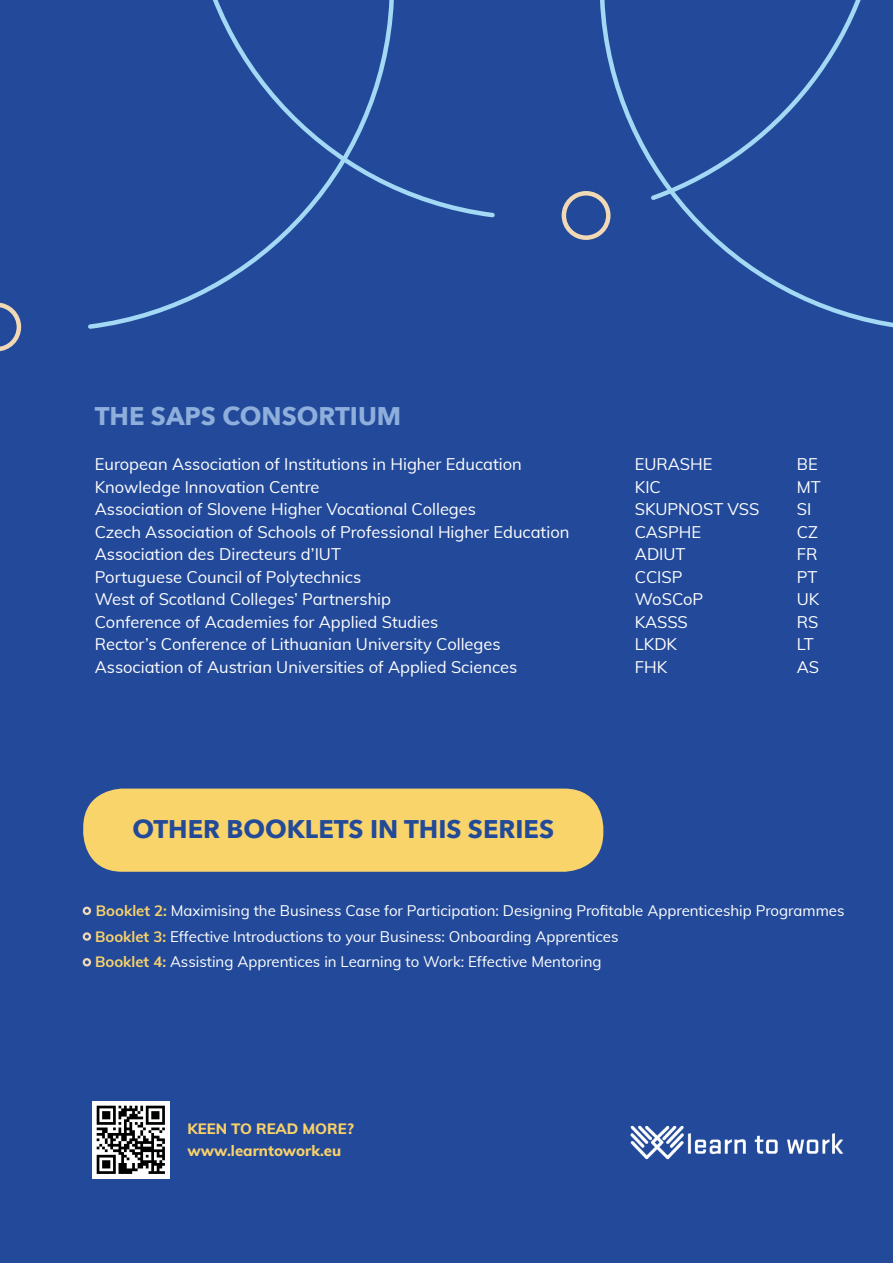
<style>
.page{position:relative;width:893px;height:1263px;background:#234a9a}
.page>*{position:absolute;margin:0;border:0;box-sizing:border-box;transform-origin:0 0}
.t1{font:700 25.5px "Avenir Next";color:#234a99}
.t2{font:700 25.5px "Avenir Next";color:#8eaedb}
.t3{font:16.5px "Muli";color:#fff}
.t4{font:15px/25.5px "Muli";color:#fff}
.t5{font:800 15px/22.5px "Muli";color:#fad269}
.s1{font-weight:700;color:#fad269}
</style>
<div class="page">
<div style="left:83px;top:788px;width:520px;height:84px;background:#f9d46b;border-radius:39px"></div>
<svg style="left:597px;top:220px;width:296px;height:108px"></svg>
<svg style="left:397px;top:0;width:464px;height:220px"></svg>
<div style="left:562px;top:191px;width:48px;height:49px;border:4px solid #f2d9b5;border-radius:50%"></div>
<svg style="left:21px;top:0;width:376px;height:329px"></svg>
<svg style="left:0;top:302px;width:21px;height:49px"></svg>
<img style="left:630px;top:1125px;width:214px;height:35px">
<img style="left:92px;top:1101px;width:77px;height:77px">
<div style="left:83px;top:907px;width:8px;height:8px;border:2px solid #f2d9b5;border-radius:50%"></div>
<div style="left:83px;top:932px;width:8px;height:9px;border:2px solid #f2d9b5;border-radius:50%"></div>
<div style="left:83px;top:958px;width:8px;height:8px;border:2px solid #f2d9b5;border-radius:50%"></div>
<h1 class="t2" style="left:95px;top:394px;width:308px">THE SAPS CONSORTIUM</h1>
<p class="t3" style="left:95px;top:452px;width:429px">European Association of Institutions in Higher Education</p>
<p class="t3" style="left:635px;top:452px;width:79px">EURASHE</p>
<p class="t3" style="left:797px;top:452px;width:22px">BE</p>
<p class="t3" style="left:95px;top:475px;width:226px">Knowledge Innovation Centre</p>
<p class="t3" style="left:635px;top:475px;width:28px">KIC</p>
<p class="t3" style="left:797px;top:475px;width:25px">MT</p>
<p class="t3" style="left:95px;top:497px;width:383px">Association of Slovene Higher Vocational Colleges</p>
<p class="t3" style="left:635px;top:497px;width:126px">SKUPNOST VSS</p>
<p class="t3" style="left:797px;top:497px;width:16px">SI</p>
<p class="t3" style="left:95px;top:520px;width:476px">Czech Association of Schools of Professional Higher Education</p>
<p class="t3" style="left:635px;top:520px;width:68px">CASPHE</p>
<p class="t3" style="left:797px;top:520px;width:23px">CZ</p>
<p class="t3" style="left:95px;top:542px;width:248px">Association des Directeurs d’IUT</p>
<p class="t3" style="left:635px;top:542px;width:52px">ADIUT</p>
<p class="t3" style="left:797px;top:542px;width:22px">FR</p>
<p class="t3" style="left:95px;top:565px;width:268px">Portuguese Council of Polytechnics</p>
<p class="t3" style="left:635px;top:565px;width:49px">CCISP</p>
<p class="t3" style="left:797px;top:565px;width:22px">PT</p>
<p class="t3" style="left:95px;top:587px;width:298px">West of Scotland Colleges’ Partnership</p>
<p class="t3" style="left:635px;top:587px;width:70px">WoSCoP</p>
<p class="t3" style="left:797px;top:587px;width:24px">UK</p>
<p class="t3" style="left:95px;top:610px;width:345px">Conference of Academies for Applied Studies</p>
<p class="t3" style="left:635px;top:610px;width:55px">KASSS</p>
<p class="t3" style="left:797px;top:610px;width:23px">RS</p>
<p class="t3" style="left:95px;top:632px;width:407px">Rector’s Conference of Lithuanian University Colleges</p>
<p class="t3" style="left:635px;top:632px;width:44px">LKDK</p>
<p class="t3" style="left:797px;top:632px;width:18px">LT</p>
<p class="t3" style="left:95px;top:655px;width:424px">Association of Austrian Universities of Applied Sciences</p>
<p class="t3" style="left:635px;top:655px;width:34px">FHK</p>
<p class="t3" style="left:797px;top:655px;width:24px">AS</p>
<h1 class="t1" style="left:132px;top:807px;width:423px">OTHER BOOKLETS IN THIS SERIES</h1>
<p class="t4" style="left:95px;top:897px;width:751px"><span class="s1">Booklet 2:</span> Maximising the Business Case for Participation: Designing Profitable Apprenticeship Programmes<br><span class="s1">Booklet 3:</span> Effective Introductions to your Business: Onboarding Apprentices<br><span class="s1">Booklet 4:</span> Assisting Apprentices in Learning to Work: Effective Mentoring</p>
<p class="t5" style="left:188px;top:1116px;width:168px">KEEN TO READ MORE? www.learntowork.eu</p>
</div>
